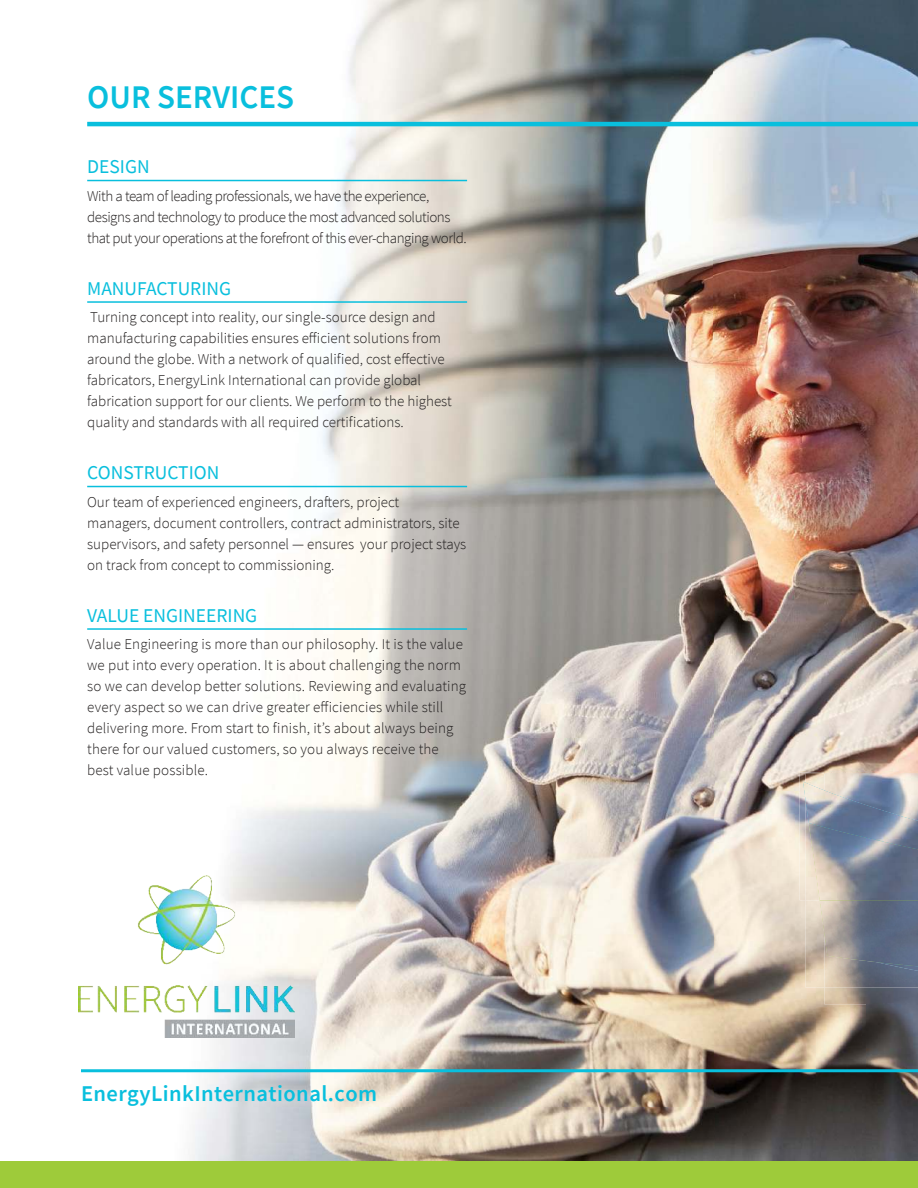
<style>
.page{position:relative;width:918px;height:1188px;background:#fff}
.page>*{position:absolute;margin:0;border:0;box-sizing:border-box;transform-origin:0 0}
.t1{font:600 33px "Source Sans Pro";color:#09bfdd}
.t2{font:600 22.5px "Source Sans Pro";letter-spacing:.02em;color:#09bfdd}
.t3{font:19.5px "Source Sans Pro";color:#09bfdd}
.t4{font:300 15px/21px "Source Sans Pro";color:#221f1f}
.t5{font:300 15px/21px "Source Sans Pro";letter-spacing:-.03em;color:#221f1f}
</style>
<div class="page">
<img style="left:81px;top:0;width:633px;height:1161px">
<img style="left:714px;top:0;width:204px;height:791px">
<img style="left:714px;top:791px;width:102px;height:370px">
<img style="left:816px;top:987px;width:51px;height:174px">
<img style="left:867px;top:1004px;width:51px;height:157px">
<img style="left:824px;top:772px;width:94px;height:232px">
<img style="left:805px;top:900px;width:19px;height:87px">
<img style="left:824px;top:966px;width:94px;height:21px">
<img style="left:877px;top:966px;width:41px;height:5px">
<img style="left:820px;top:900px;width:98px;height:66px">
<img style="left:800px;top:773px;width:24px;height:127px">
<img style="left:824px;top:773px;width:94px;height:8px">
<img style="left:809px;top:849px;width:109px;height:51px">
<img style="left:803px;top:781px;width:115px;height:68px">
<hr style="left:81px;top:1069px;width:837px;height:3px;background:#09bfdd">
<hr style="left:87px;top:122px;width:831px;height:4px;background:#09bfdd">
<hr style="left:87px;top:180px;width:380px;height:1px;background:#09bfdd">
<hr style="left:87px;top:301px;width:380px;height:2px;background:#09bfdd">
<hr style="left:87px;top:486px;width:380px;height:1px;background:#09bfdd">
<hr style="left:87px;top:628px;width:380px;height:2px;background:#09bfdd">
<div style="left:0;top:1161px;width:918px;height:27px;background:#9ecb3a"></div>
<img style="left:78px;top:875px;width:217px;height:163px">
<h1 class="t1" style="left:87px;top:85px;width:208px">OUR SERVICES</h1>
<h3 class="t3" style="left:87px;top:159px;width:64px">DESIGN</h3>
<p class="t5" style="left:87px;top:187px;width:381px">With a team of leading professionals, we have the experience, designs and technology to produce the most advanced solutions that put your operations at the forefront of this ever-changing world.</p>
<h3 class="t3" style="left:87px;top:280px;width:145px">MANUFACTURING</h3>
<p class="t4" style="left:87px;top:308px;width:366px">Turning concept into reality, our single-source design and manufacturing capabilities ensures efficient solutions from around the globe. With a network of qualified, cost effective fabricators, EnergyLink International can provide global fabrication support for our clients. We perform to the highest quality and standards with all required certifications.</p>
<h3 class="t3" style="left:87px;top:465px;width:134px">CONSTRUCTION</h3>
<p class="t4" style="left:87px;top:491px;width:381px">Our team of experienced engineers, drafters, project managers, document controllers, contract administrators, site supervisors, and safety personnel — ensures your project stays on track from concept to commissioning.</p>
<h3 class="t3" style="left:87px;top:607px;width:172px">VALUE ENGINEERING</h3>
<p class="t4" style="left:87px;top:635px;width:381px">Value Engineering is more than our philosophy. It is the value we put into every operation. It is about challenging the norm so we can develop better solutions. Reviewing and evaluating every aspect so we can drive greater efficiencies while still delivering more. From start to finish, it’s about always being there for our valued customers, so you always receive the best value possible.</p>
<h2 class="t2" style="left:81px;top:1085px;width:298px">EnergyLinkInternational.com</h2>
</div>
